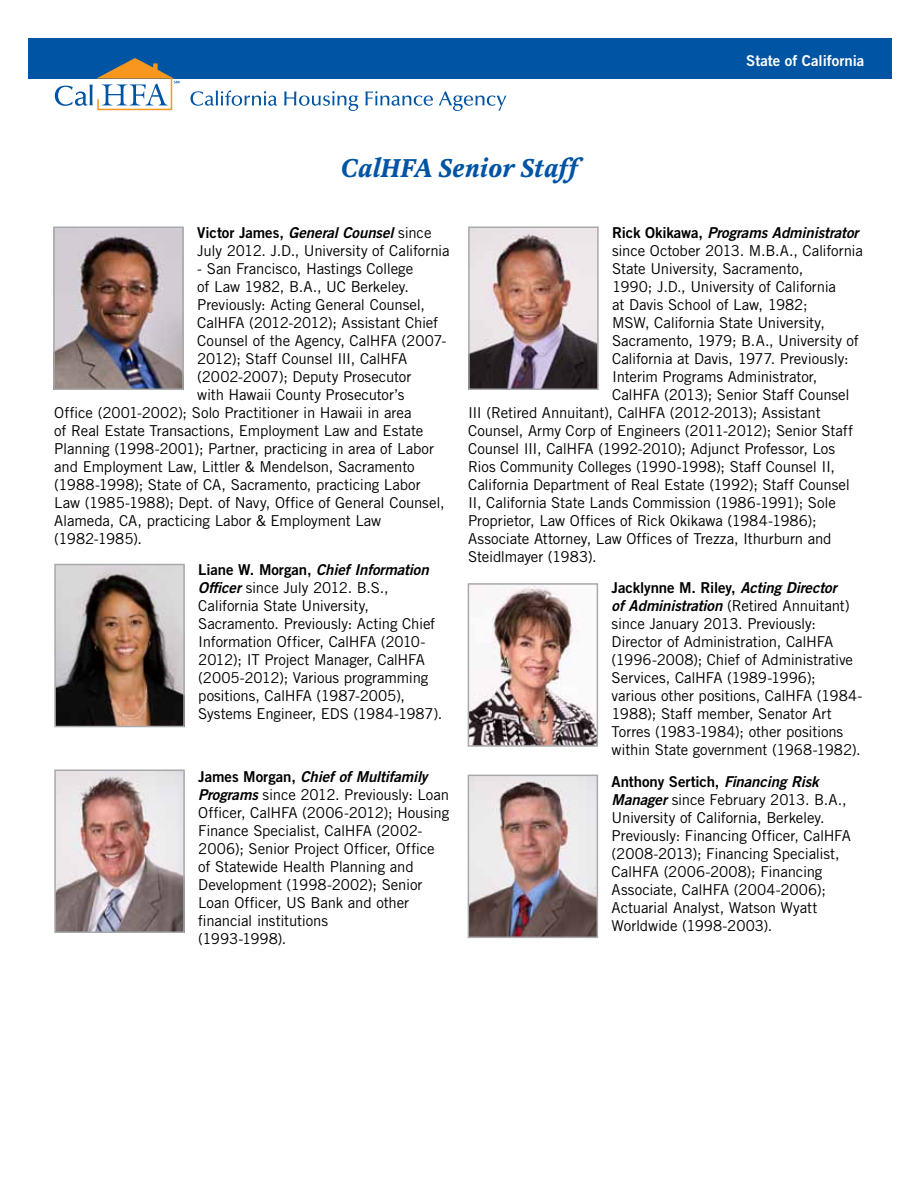
<style>
.page{position:relative;width:918px;height:1188px;background:#fff}
.page>*{position:absolute;margin:0;border:0;box-sizing:border-box;transform-origin:0 0}
.t1{font:italic 700 25.5px "Octava";letter-spacing:.01em;color:#0054a4}
.t2{font:15px/18px "Trade Gothic LT Std";letter-spacing:-.01em;color:#000}
.t3{font:15px "Trade Gothic LT Std Bd 2 Obl";letter-spacing:-.01em;color:#000}
.t4{font:15px "Trade Gothic LT Std Bd 2";letter-spacing:-.01em;color:#000}
.t5{font:15px "Trade Gothic Bold Two";color:#fff}
.s1{font-family:"Trade Gothic LT Std Bd 2"}
.s2{font-family:"Trade Gothic LT Std"}
.s3{font-family:"Trade Gothic LT Std Bd 2 Obl"}
</style>
<div class="page">
<div style="left:28px;top:38px;width:864px;height:40px;background:#0054a4"></div>
<svg style="left:55px;top:58px;width:124px;height:52px"></svg>
<svg style="left:190px;top:90px;width:87px;height:16px"></svg>
<svg style="left:284px;top:91px;width:74px;height:20px"></svg>
<svg style="left:365px;top:91px;width:68px;height:15px"></svg>
<svg style="left:439px;top:91px;width:68px;height:20px"></svg>
<img style="left:57px;top:567px;width:125px;height:157px">
<div style="left:54px;top:564px;width:131px;height:163px;border:2px solid #a7a9ac"></div>
<img style="left:471px;top:586px;width:124px;height:158px">
<div style="left:468px;top:583px;width:130px;height:164px;border:2px solid #a7a9ac"></div>
<img style="left:57px;top:773px;width:125px;height:157px">
<div style="left:54px;top:770px;width:131px;height:163px;border:2px solid #a7a9ac"></div>
<img style="left:471px;top:229px;width:125px;height:158px">
<div style="left:468px;top:226px;width:131px;height:164px;border:2px solid #a7a9ac"></div>
<img style="left:471px;top:778px;width:124px;height:157px">
<div style="left:468px;top:775px;width:130px;height:163px;border:2px solid #a7a9ac"></div>
<img style="left:56px;top:229px;width:125px;height:158px">
<div style="left:53px;top:226px;width:131px;height:164px;border:2px solid #a7a9ac"></div>
<h1 class="t1" style="left:340px;top:153px;width:239px">CalHFA Senior Staff</h1>
<p class="t5" style="left:746px;top:51px;width:120px">State of California</p>
<p class="t3" style="left:197px;top:223px;width:236px"><span class="s1">Victor James,</span> General Counsel <span class="s2">since</span></p>
<p class="t2" style="left:197px;top:241px;width:254px">July 2012. J.D., University of California</p>
<p class="t2" style="left:197px;top:259px;width:217px">- San Francisco, Hastings College</p>
<p class="t2" style="left:197px;top:277px;width:213px">of Law 1982, B.A., UC Berkeley.</p>
<p class="t2" style="left:197px;top:295px;width:229px">Previously: Acting General Counsel,</p>
<p class="t2" style="left:197px;top:313px;width:243px">CalHFA (2012-2012); Assistant Chief</p>
<p class="t2" style="left:197px;top:331px;width:251px">Counsel of the Agency, CalHFA (2007-</p>
<p class="t2" style="left:197px;top:349px;width:212px">2012); Staff Counsel III, CalHFA</p>
<p class="t2" style="left:197px;top:367px;width:216px">(2002-2007); Deputy Prosecutor</p>
<p class="t2" style="left:197px;top:385px;width:209px">with Hawaii County Prosecutor’s</p>
<p class="t2" style="left:54px;top:403px;width:359px">Office (2001-2002); Solo Practitioner in Hawaii in area</p>
<p class="t2" style="left:54px;top:421px;width:370px">of Real Estate Transactions, Employment Law and Estate</p>
<p class="t2" style="left:54px;top:439px;width:381px">Planning (1998-2001); Partner, practicing in area of Labor</p>
<p class="t2" style="left:54px;top:457px;width:362px">and Employment Law, Littler &amp; Mendelson, Sacramento</p>
<p class="t2" style="left:54px;top:475px;width:368px">(1988-1998); State of CA, Sacramento, practicing Labor</p>
<p class="t2" style="left:54px;top:493px;width:392px">Law (1985-1988); Dept. of Navy, Office of General Counsel,</p>
<p class="t2" style="left:54px;top:511px;width:328px">Alameda, CA, practicing Labor &amp; Employment Law</p>
<p class="t2" style="left:54px;top:529px;width:89px">(1982-1985).</p>
<p class="t3" style="left:198px;top:560px;width:232px"><span class="s1">Liane W. Morgan,</span> Chief Information</p>
<p class="t2" style="left:198px;top:579px;width:246px"><span class="s3">Officer</span> since July 2012. B.S., California State University, Sacramento. Previously: Acting Chief Information Officer, CalHFA (2010- 2012); IT Project Manager, CalHFA (2005-2012); Various programming positions, CalHFA (1987-2005), Systems Engineer, EDS (1984-1987).</p>
<p class="t3" style="left:198px;top:767px;width:231px"><span class="s1">James Morgan,</span> Chief of Multifamily</p>
<p class="t2" style="left:198px;top:786px;width:253px"><span class="s3">Programs</span> since 2012. Previously: Loan<br>Officer, CalHFA (2006-2012); Housing<br>Finance Specialist, CalHFA (2002-<br>2006); Senior Project Officer, Office of Statewide Health Planning and<br>Development (1998-2002); Senior<br>Loan Officer, US Bank and other financial institutions<br>(1993-1998).</p>
<p class="t3" style="left:612px;top:223px;width:248px"><span class="s1">Rick Okikawa,</span> Programs Administrator</p>
<p class="t2" style="left:612px;top:241px;width:252px">since October 2013. M.B.A., California</p>
<p class="t2" style="left:612px;top:259px;width:193px">State University, Sacramento,</p>
<p class="t2" style="left:612px;top:277px;width:225px">1990; J.D., University of California</p>
<p class="t2" style="left:612px;top:295px;width:197px">at Davis School of Law, 1982;</p>
<p class="t2" style="left:612px;top:313px;width:214px">MSW, California State University,</p>
<p class="t2" style="left:612px;top:331px;width:248px">Sacramento, 1979; B.A., University of</p>
<p class="t2" style="left:612px;top:349px;width:238px">California at Davis, 1977. Previously:</p>
<p class="t2" style="left:612px;top:367px;width:207px">Interim Programs Administrator,</p>
<p class="t2" style="left:612px;top:385px;width:239px">CalHFA (2013); Senior Staff Counsel</p>
<p class="t2" style="left:468px;top:403px;width:354px">III (Retired Annuitant), CalHFA (2012-2013); Assistant</p>
<p class="t2" style="left:468px;top:421px;width:387px">Counsel, Army Corp of Engineers (2011-2012); Senior Staff</p>
<p class="t2" style="left:468px;top:439px;width:368px">Counsel III, CalHFA (1992-2010); Adjunct Professor, Los</p>
<p class="t2" style="left:468px;top:457px;width:369px">Rios Community Colleges (1990-1998); Staff Counsel II,</p>
<p class="t2" style="left:468px;top:475px;width:383px">California Department of Real Estate (1992); Staff Counsel</p>
<p class="t2" style="left:468px;top:493px;width:369px">II, California State Lands Commission (1986-1991); Sole</p>
<p class="t2" style="left:468px;top:511px;width:350px">Proprietor, Law Offices of Rick Okikawa (1984-1986);</p>
<p class="t2" style="left:468px;top:529px;width:365px">Associate Attorney, Law Offices of Trezza, Ithurburn and</p>
<p class="t2" style="left:468px;top:547px;width:130px">Steidlmayer (1983).</p>
<p class="t4" style="left:612px;top:578px;width:227px">Jacklynne M. Riley, <span class="s3">Acting Director</span></p>
<p class="t2" style="left:612px;top:597px;width:252px"><span class="s3">of Administration</span> (Retired Annuitant) since January 2013. Previously:<br>Director of Administration, CalHFA (1996-2008); Chief of Administrative Services, CalHFA (1989-1996); various other positions, CalHFA (1984- 1988); Staff member, Senator Art Torres (1983-1984); other positions within State government (1968-1982).</p>
<p class="t4" style="left:612px;top:772px;width:209px">Anthony Sertich, <span class="s3">Financing Risk</span></p>
<p class="t2" style="left:612px;top:790px;width:241px"><span class="s3">Manager</span> since February 2013. B.A., University of California, Berkeley.<br>Previously: Financing Officer, CalHFA (2008-2013); Financing Specialist, CalHFA (2006-2008); Financing Associate, CalHFA (2004-2006); Actuarial Analyst, Watson Wyatt Worldwide (1998-2003).</p>
</div>
